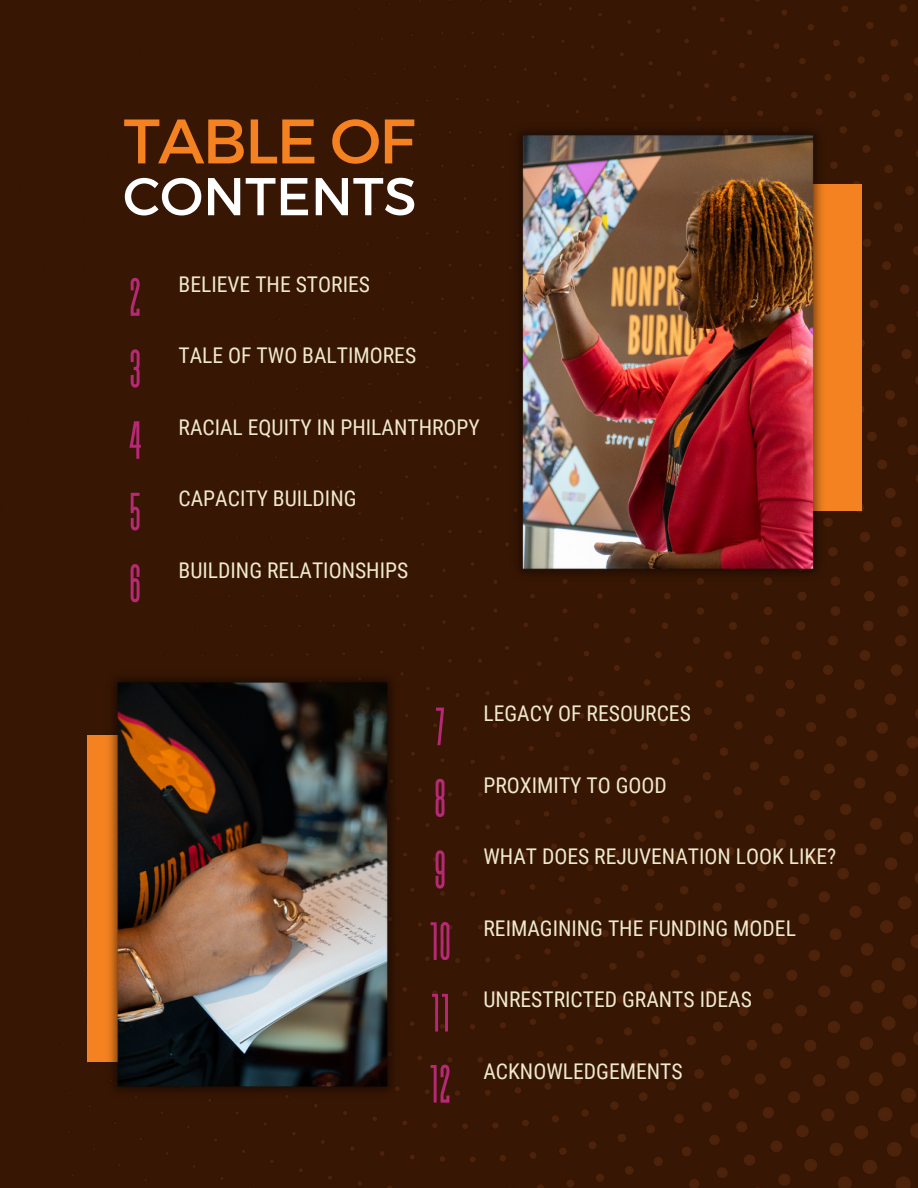
<style>
.page{position:relative;width:918px;height:1188px;background:#fff}
.page>*{position:absolute;margin:0;border:0;box-sizing:border-box;transform-origin:0 0}
.t1{font:62.7px "Montserrat";letter-spacing:-.03em;color:#f48220}
.t2{font:53.85px "Revive 80 Tall";color:#b72875}
.t3{font:53.1px "Montserrat";color:#fff}
.t4{font:21.6px "Roboto Condensed";color:#efe9ce}
</style>
<div class="page">
<div style="left:1px;top:0;width:917px;height:1188px;background:#371604"></div>
<div style="left:535px;top:184px;width:327px;height:326px;background:#f48220"></div>
<div style="left:87px;top:736px;width:296px;height:326px;background:#f48220"></div>
<img style="left:103px;top:660px;width:300px;height:450px">
<img style="left:506px;top:110px;width:320px;height:484px">
<p class="t1" style="left:124px;top:100px;width:293px">TABLE OF</p>
<p class="t3" style="left:123px;top:162px;width:295px">CONTENTS</p>
<p class="t2" style="left:129px;top:270px;width:14px">2</p>
<p class="t4" style="left:179px;top:272px;width:193px">BELIEVE THE STORIES</p>
<p class="t2" style="left:129px;top:341px;width:14px">3</p>
<p class="t4" style="left:179px;top:343px;width:239px">TALE OF TWO BALTIMORES</p>
<p class="t2" style="left:128px;top:413px;width:17px">4</p>
<p class="t4" style="left:179px;top:415px;width:303px">RACIAL EQUITY IN PHILANTHROPY</p>
<p class="t2" style="left:129px;top:484px;width:14px">5</p>
<p class="t4" style="left:179px;top:486px;width:179px">CAPACITY BUILDING</p>
<p class="t2" style="left:129px;top:556px;width:14px">6</p>
<p class="t4" style="left:179px;top:558px;width:231px">BUILDING RELATIONSHIPS</p>
<p class="t2" style="left:434px;top:699px;width:13px">7</p>
<p class="t4" style="left:483px;top:701px;width:209px">LEGACY OF RESOURCES</p>
<p class="t2" style="left:434px;top:771px;width:14px">8</p>
<p class="t4" style="left:483px;top:773px;width:185px">PROXIMITY TO GOOD</p>
<p class="t2" style="left:434px;top:842px;width:14px">9</p>
<p class="t4" style="left:483px;top:844px;width:354px">WHAT DOES REJUVENATION LOOK LIKE?</p>
<p class="t2" style="left:429px;top:914px;width:24px">10</p>
<p class="t4" style="left:483px;top:916px;width:314px">REIMAGINING THE FUNDING MODEL</p>
<p class="t2" style="left:430px;top:985px;width:21px">11</p>
<p class="t4" style="left:483px;top:987px;width:270px">UNRESTRICTED GRANTS IDEAS</p>
<p class="t2" style="left:429px;top:1057px;width:24px">12</p>
<p class="t4" style="left:483px;top:1058px;width:201px">ACKNOWLEDGEMENTS</p>
</div>
